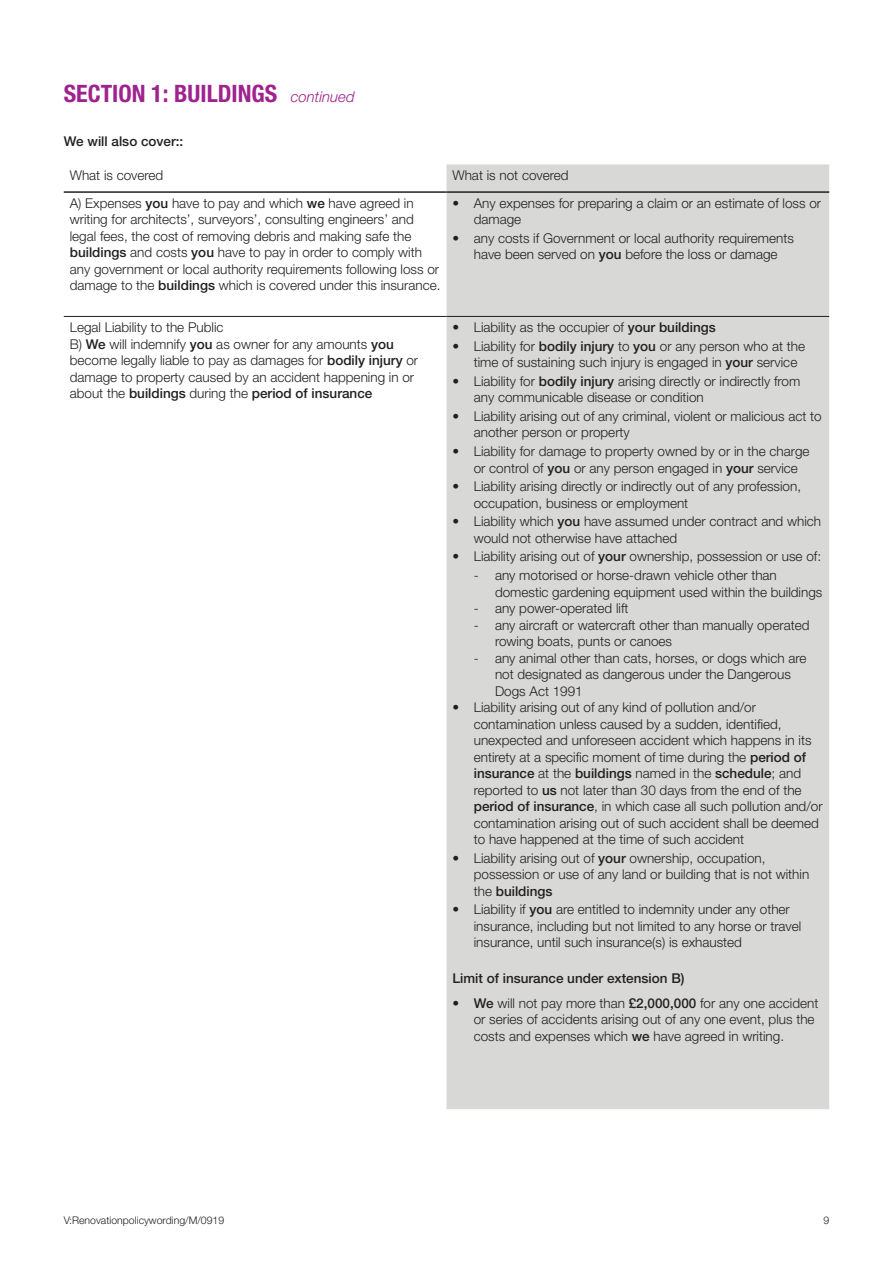
<style>
.page{position:relative;width:893px;height:1263px;background:#fff}
.page>*{position:absolute;margin:0;border:0;box-sizing:border-box;transform-origin:0 0}
.t1{font:700 condensed 24px "Helvetica Neue LT Pro";color:#9f238e}
.Body{font:300 13.5px/16.5px "Helvetica Neue LT Pro";color:#231f20}
.Body-2{font:500 13.5px "Helvetica Neue LT Pro";color:#231f20}
.t2{font:300 10.5px "Helvetica Neue LT Pro";color:#231f20}
.s1{font-weight:300;font-style:italic;font-stretch:normal;font-size:15px}
.s2{font-weight:500}
</style>
<div class="page">
<div style="left:446px;top:164px;width:383px;height:945px;background:#d8d9d7;border:2px solid #d8d9d7"></div>
<hr style="left:64px;top:191px;width:382px;height:2px;background:#231f20">
<hr style="left:446px;top:191px;width:383px;height:2px;background:#231f20">
<hr style="left:64px;top:316px;width:382px;height:1px;background:#231f20">
<hr style="left:446px;top:316px;width:383px;height:1px;background:#231f20">
<p class="t1" style="left:64px;top:79px;width:292px">SECTION 1: BUILDINGS <span class="s1">continued</span></p>
<p class="Body-2" style="left:64px;top:133px;width:121px">We will also cover::</p>
<p class="Body" style="left:70px;top:167px;width:95px">What is covered</p>
<p class="Body" style="left:452px;top:167px;width:118px">What is not covered</p>
<p class="Body" style="left:70px;top:194px;width:372px">A) Expenses <span class="s2">you</span> have to pay and which <span class="s2">we</span> have agreed in writing for architects’, surveyors’, consulting engineers’ and legal fees, the cost of removing debris and making safe the <span class="s2">buildings</span> and costs <span class="s2">you</span> have to pay in order to comply with any government or local authority requirements following loss or damage to the <span class="s2">buildings</span> which is covered under this insurance.</p>
<p class="Body" style="left:474px;top:194px;width:349px;text-indent:-21px">• Any expenses for preparing a claim or an estimate of loss or damage</p>
<p class="Body" style="left:452px;top:229px;width:343px;text-align:center">• any costs if Government or local authority requirements have been served on <span class="s2">you</span> before the loss or damage</p>
<p class="Body" style="left:70px;top:319px;width:350px">Legal Liability to the Public<br>B) <span class="s2">We</span> will indemnify <span class="s2">you</span> as owner for any amounts <span class="s2">you </span>become legally liable to pay as damages for <span class="s2">bodily injury</span> or damage to property caused by an accident happening in or about the <span class="s2">buildings</span> during the <span class="s2">period of insurance</span></p>
<p class="Body" style="left:452px;top:319px;width:265px">• Liability as the occupier of <span class="s2">your buildings</span></p>
<p class="Body" style="left:474px;top:337px;width:333px;text-indent:-21px">• Liability for <span class="s2">bodily injury</span> to <span class="s2">you</span> or any person who at the time of sustaining such injury is engaged in <span class="s2">your</span> service</p>
<p class="Body" style="left:474px;top:372px;width:328px;text-indent:-21px">• Liability for <span class="s2">bodily injury</span> arising directly or indirectly from any communicable disease or condition</p>
<p class="Body" style="left:474px;top:408px;width:349px;text-indent:-21px">• Liability arising out of any criminal, violent or malicious act to another person or property</p>
<p class="Body" style="left:474px;top:443px;width:337px;text-indent:-21px">• Liability for damage to property owned by or in the charge or control of <span class="s2">you</span> or any person engaged in <span class="s2">your</span> service</p>
<p class="Body" style="left:474px;top:478px;width:329px;text-indent:-21px">• Liability arising directly or indirectly out of any profession, occupation, business or employment</p>
<p class="Body" style="left:474px;top:513px;width:349px;text-indent:-21px">• Liability which <span class="s2">you</span> have assumed under contract and which would not otherwise have attached</p>
<p class="Body" style="left:452px;top:548px;width:370px">• Liability arising out of <span class="s2">your</span> ownership, possession or use of:</p>
<p class="Body" style="left:495px;top:567px;width:329px;text-indent:-21px">- any motorised or horse-drawn vehicle other than domestic gardening equipment used within the buildings</p>
<p class="Body" style="left:474px;top:600px;width:156px">- any power-operated lift</p>
<p class="Body" style="left:495px;top:616px;width:316px;text-indent:-21px">- any aircraft or watercraft other than manually operated rowing boats, punts or canoes</p>
<p class="Body" style="left:495px;top:649px;width:313px;text-indent:-21px">- any animal other than cats, horses, or dogs which are not designated as dangerous under the Dangerous<br>Dogs Act 1991</p>
<p class="Body" style="left:474px;top:699px;width:350px;text-indent:-21px">• Liability arising out of any kind of pollution and/or contamination unless caused by a sudden, identified, unexpected and unforeseen accident which happens in its entirety at a specific moment of time during the <span class="s2">period of insurance</span> at the <span class="s2">buildings</span> named in the <span class="s2">schedule</span>; and reported to <span class="s2">us</span> not later than 30 days from the end of the <span class="s2">period of insurance</span>, in which case all such pollution and/or contamination arising out of such accident shall be deemed to have happened at the time of such accident</p>
<p class="Body" style="left:474px;top:849px;width:337px;text-indent:-21px">• Liability arising out of <span class="s2">your</span> ownership, occupation, possession or use of any land or building that is not within the <span class="s2">buildings</span></p>
<p class="Body" style="left:474px;top:901px;width:329px;text-indent:-21px">• Liability if <span class="s2">you</span> are entitled to indemnity under any other insurance, including but not limited to any horse or travel insurance, until such insurance(s) is exhausted</p>
<p class="Body-2" style="left:452px;top:970px;width:234px">Limit of insurance under extension B)</p>
<p class="Body" style="left:474px;top:994px;width:346px;text-indent:-21px"><span class="s2">• We</span> will not pay more than <span class="s2">£2,000,000</span> for any one accident or series of accidents arising out of any one event, plus the costs and expenses which <span class="s2">we</span> have agreed in writing.</p>
<p class="t2" style="left:64px;top:1214px;width:162px">V:Renovationpolicywording/M/0919</p>
<p class="t2" style="left:823px;top:1214px;width:7px">9</p>
</div>
